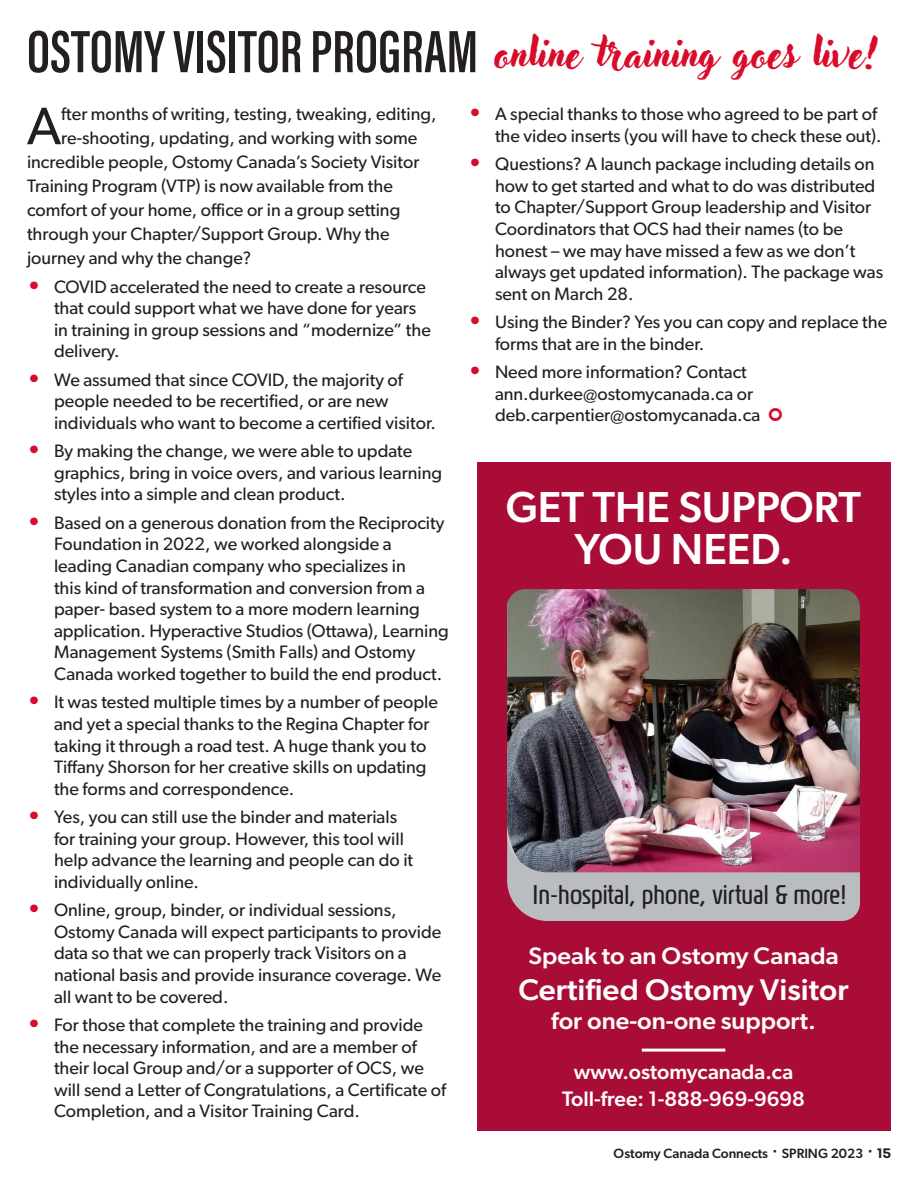
<style>
.page{position:relative;width:918px;height:1188px;background:#fff}
.page>*{position:absolute;margin:0;border:0;box-sizing:border-box;transform-origin:0 0}
.OCS_Heading_1{font:61.5px "Acumin Variable Concept";color:#231f20}
.OCS_Large_Paragraph{font:52.8px "Gibson";color:#231f20}
.OCS_Heading_2{font:500 43.5px/42px "Gibson";color:#fff;text-align:center}
.OCS_Large_Paragraph-2{font:42px "Adlery Pro";color:#d90b2b}
.OCS_Large_Paragraph-3{font:500 30px "Gibson";color:#fff;scale:1.04 1}
.OCS_Large_Paragraph-4{font:27px "Magistral Extra Cond";color:#231f20}
.OCS_Large_Paragraph-5{font:500 24px "Gibson";color:#fff;scale:1.04 1}
.OCS_Large_Paragraph-6{font:500 21px "Gibson";color:#fff}
.OCS_Large_Paragraph-7{font:18px/21.6px "Gibson";color:#231f20}
.t1{font:500 13.5px "Gibson";color:#231f20}
.s1{font-weight:700;font-size:21px;color:#d90b2b}
.s2{font-family:"Paralucent";font-weight:600;font-size:15px}
</style>
<div class="page">
<div style="left:477px;top:462px;width:414px;height:668px;background:#aa0c38"></div>
<div style="left:507px;top:872px;width:353px;height:49px;background:#babdbf"></div>
<img style="left:507px;top:589px;width:353px;height:283px">
<hr style="left:642px;top:1049px;width:83px;height:3px;background:#fff">
<p class="OCS_Heading_1" style="left:27px;top:9px;width:453px">OSTOMY VISITOR PROGRAM</p>
<p class="OCS_Large_Paragraph-2" style="left:495px;top:28px;width:385px">online training goes live!</p>
<p class="OCS_Large_Paragraph" style="left:27px;top:94px;width:36px">A</p>
<p class="OCS_Large_Paragraph-7" style="left:61px;top:103px;width:377px">fter months of writing, testing, tweaking, editing,</p>
<p class="OCS_Large_Paragraph-7" style="left:61px;top:127px;width:357px">re-shooting, updating, and working with some</p>
<p class="OCS_Large_Paragraph-7" style="left:27px;top:151px;width:394px">incredible people, Ostomy Canada’s Society Visitor</p>
<p class="OCS_Large_Paragraph-7" style="left:27px;top:175px;width:367px">Training Program (VTP) is now available from the</p>
<p class="OCS_Large_Paragraph-7" style="left:27px;top:199px;width:375px">comfort of your home, office or in a group setting</p>
<p class="OCS_Large_Paragraph-7" style="left:27px;top:223px;width:364px">through your Chapter/Support Group. Why the</p>
<p class="OCS_Large_Paragraph-7" style="left:27px;top:247px;width:226px">journey and why the change?</p>
<p class="OCS_Large_Paragraph-7" style="left:54px;top:275px;width:378px;text-indent:-27px"><span class="s1">•</span> COVID accelerated the need to create a resource that could support what we have done for years in training in group sessions and “modernize” the delivery.</p>
<p class="OCS_Large_Paragraph-7" style="left:54px;top:368px;width:383px;text-indent:-27px"><span class="s1">•</span> We assumed that since COVID, the majority of people needed to be recertified, or are new individuals who want to become a certified visitor.</p>
<p class="OCS_Large_Paragraph-7" style="left:54px;top:440px;width:390px;text-indent:-27px"><span class="s1">•</span> By making the change, we were able to update graphics, bring in voice overs, and various learning styles into a simple and clean product.</p>
<p class="OCS_Large_Paragraph-7" style="left:54px;top:512px;width:396px;text-indent:-27px"><span class="s1">•</span> Based on a generous donation from the Reciprocity Foundation in 2022, we worked alongside a leading Canadian company who specializes in<br>this kind of transformation and conversion from a paper- based system to a more modern learning application. Hyperactive Studios (Ottawa), Learning Management Systems (Smith Falls) and Ostomy Canada worked together to build the end product.</p>
<p class="OCS_Large_Paragraph-7" style="left:54px;top:691px;width:385px;text-indent:-27px"><span class="s1">•</span> It was tested multiple times by a number of people and yet a special thanks to the Regina Chapter for taking it through a road test. A huge thank you to Tiffany Shorson for her creative skills on updating the forms and correspondence.</p>
<p class="OCS_Large_Paragraph-7" style="left:54px;top:806px;width:361px;text-indent:-27px"><span class="s1">•</span> Yes, you can still use the binder and materials for training your group. However, this tool will help advance the learning and people can do it individually online.</p>
<p class="OCS_Large_Paragraph-7" style="left:54px;top:899px;width:389px;text-indent:-27px"><span class="s1">•</span> Online, group, binder, or individual sessions, Ostomy Canada will expect participants to provide data so that we can properly track Visitors on a national basis and provide insurance coverage. We all want to be covered.</p>
<p class="OCS_Large_Paragraph-7" style="left:54px;top:1014px;width:394px;text-indent:-27px"><span class="s1">•</span> For those that complete the training and provide the necessary information, and are a member of their local Group and/or a supporter of OCS, we will send a Letter of Congratulations, a Certificate of Completion, and a Visitor Training Card.</p>
<p class="OCS_Large_Paragraph-7" style="left:468px;top:103px;width:415px;text-align:right"><span class="s1">•</span> A special thanks to those who agreed to be part of the video inserts (you will have to check these out).</p>
<p class="OCS_Large_Paragraph-7" style="left:495px;top:153px;width:390px;text-indent:-27px"><span class="s1">•</span> Questions? A launch package including details on how to get started and what to do was distributed to Chapter/Support Group leadership and Visitor Coordinators that OCS had their names (to be honest – we may have missed a few as we don’t always get updated information). The package was sent on March 28.</p>
<p class="OCS_Large_Paragraph-7" style="left:495px;top:311px;width:394px;text-indent:-27px"><span class="s1">•</span> Using the Binder? Yes you can copy and replace the forms that are in the binder.</p>
<p class="OCS_Large_Paragraph-7" style="left:495px;top:361px;width:267px;text-indent:-27px"><span class="s1">•</span> Need more information? Contact ann.durkee@ostomycanada.ca or deb.carpentier@ostomycanada.ca</p>
<p class="OCS_Heading_2" style="left:506px;top:485px;width:357px">GET THE SUPPORT<br>YOU NEED.</p>
<p class="OCS_Large_Paragraph-4" style="left:533px;top:878px;width:316px">In-hospital, phone, virtual &amp; more!</p>
<p class="OCS_Large_Paragraph-5" style="left:529px;top:942px;width:300px">Speak to an Ostomy Canada</p>
<p class="OCS_Large_Paragraph-3" style="left:518px;top:972px;width:319px">Certified Ostomy Visitor</p>
<p class="OCS_Large_Paragraph-5" style="left:551px;top:1006px;width:256px">for one-on-one support.</p>
<p class="OCS_Large_Paragraph-6" style="left:574px;top:1059px;width:221px">www.ostomycanada.ca</p>
<p class="OCS_Large_Paragraph-6" style="left:562px;top:1086px;width:244px">Toll-free: 1-888-969-9698</p>
<p class="t1" style="left:614px;top:1145px;width:279px">Ostomy Canada Connects SPRING 2023 <span class="s2">15</span></p>
</div>
